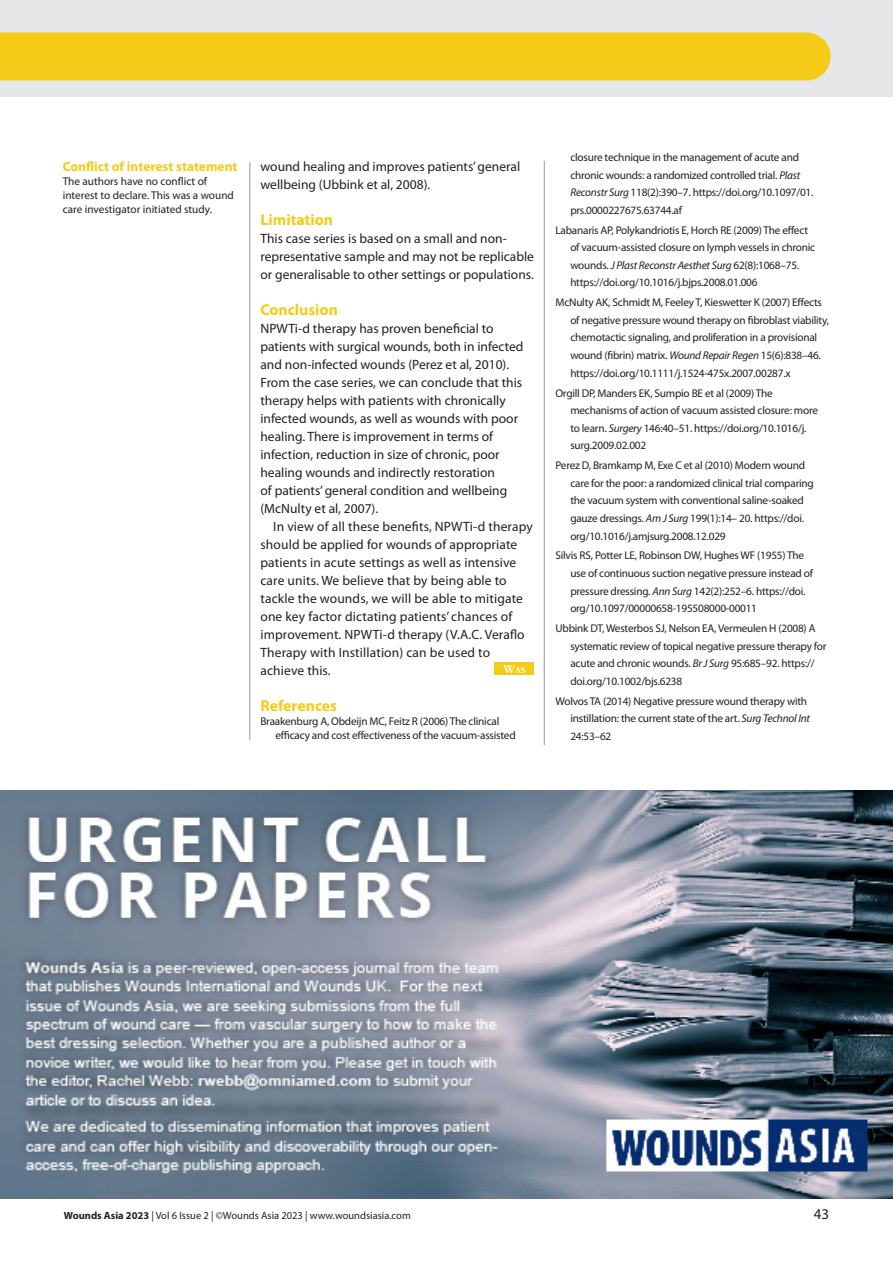
<style>
.page{position:relative;width:893px;height:1263px;background:#fff}
.page>*{position:absolute;margin:0;border:0;box-sizing:border-box;transform-origin:0 0}
.A-HEAD_CROSS_HEAD{font:700 15.75px "Myriad Pro";color:#f6cb17}
.BODY_INDENT{font:700 15.75px "Myriad Pro";color:#f6cb17}
.t1{font:15px "Myriad Pro";color:#231f20}
.BODY_INDENT-2{font:13.5px/18px "Myriad Pro";color:#231f20}
.BODY{font:13.5px/18px "Myriad Pro";letter-spacing:.01em;color:#231f20}
.A-HEAD_CROSS_HEAD-2{font:700 13.5px "Myriad Pro";color:#f6cb17}
.REFERENCES{font:11.25px/17.7px "Myriad Pro";letter-spacing:-.02em;color:#231f20}
.REFERENCES-2{font:11.25px/14.2px "Myriad Pro";color:#231f20}
.t2{font:10.5px "Myriad Pro";color:#231f20}
.t3{font:9px "Warnock Pro Bold Subh";color:#fff}
.s1{font-size:12px}
.s2{font-style:italic}
.s3{font-weight:700}
</style>
<div class="page">
<div style="left:0;top:0;width:893px;height:97px;background:#e6e7e9"></div>
<div style="left:0;top:33px;width:831px;height:48px;background:#f6cb17"></div>
<hr style="left:250px;top:162px;width:1px;height:578px;background:#939598">
<hr style="left:544px;top:161px;width:1px;height:584px;background:#939598">
<div style="left:494px;top:662px;width:40px;height:13px;background:#f6cb17"></div>
<img style="left:0;top:791px;width:893px;height:407px">
<p class="A-HEAD_CROSS_HEAD-2" style="left:63px;top:157px;width:176px">Conflict of interest statement</p>
<p class="REFERENCES-2" style="left:63px;top:174px;width:173px">The authors have no conflict of interest to declare. This was a wound care investigator initiated study.</p>
<p class="BODY_INDENT-2" style="left:260px;top:157px;width:261px">wound healing and improves patients’ general wellbeing (Ubbink et al, 2008).</p>
<p class="A-HEAD_CROSS_HEAD" style="left:260px;top:209px;width:74px">Limitation</p>
<p class="BODY_INDENT-2" style="left:260px;top:229px;width:275px">This case series is based on a small and non&shy;representative sample and may not be replicable or generalisable to other settings or populations.</p>
<p class="BODY_INDENT" style="left:260px;top:299px;width:79px">Conclusion</p>
<p class="BODY_INDENT-2" style="left:260px;top:319px;width:265px">NPWTi-d therapy has proven beneficial to patients with surgical wounds, both in infected and non-infected wounds (Perez et al, 2010).<br>From the case series, we can conclude that this therapy helps with patients with chronically infected wounds, as well as wounds with poor healing. There is improvement in terms of infection, reduction in size of chronic, poor healing wounds and indirectly restoration<br>of patients’ general condition and wellbeing (McNulty et al, 2007).</p>
<p class="BODY" style="left:260px;top:517px;width:274px;text-indent:13px">In view of all these benefits, NPWTi-d therapy should be applied for wounds of appropriate patients in acute settings as well as intensive care units. We believe that by being able to tackle the wounds, we will be able to mitigate one key factor dictating patients’ chances of improvement. NPWTi-d therapy (V.A.C. Veraflo Therapy with Instillation) can be used to achieve this.</p>
<p class="t3" style="left:503px;top:664px;width:24px"><span class="s1">W</span>AS</p>
<p class="A-HEAD_CROSS_HEAD" style="left:260px;top:695px;width:78px">References</p>
<p class="REFERENCES" style="left:275px;top:714px;width:242px;line-height:14.2px;text-indent:-15px">Braakenburg A, Obdeijn MC, Feitz R (2006) The clinical efficacy and cost effectiveness of the vacuum-assisted</p>
<p class="REFERENCES" style="left:570px;top:148px;width:245px">closure technique in the management of acute and chronic wounds: a randomized controlled trial. <span class="s2">Plast Reconstr Surg</span> 118(2):390–7. https://doi.org/10.1097/01. prs.0000227675.63744.af</p>
<p class="REFERENCES" style="left:570px;top:221px;width:246px;text-indent:-15px">Labanaris AP, Polykandriotis E, Horch RE (2009) The effect of vacuum-assisted closure on lymph vessels in chronic wounds. <span class="s2">J Plast Reconstr Aesthet Surg</span> 62(8):1068–75. https://doi.org/10.1016/j.bjps.2008.01.006</p>
<p class="REFERENCES" style="left:570px;top:293px;width:260px;text-indent:-15px">McNulty AK, Schmidt M, Feeley T, Kieswetter K (2007) Effects of negative pressure wound therapy on fibroblast viability, chemotactic signaling, and proliferation in a provisional wound (fibrin) matrix. <span class="s2">Wound Repair Regen</span> 15(6):838–46. https://doi.org/10.1111/j.1524-475x.2007.00287.x</p>
<p class="REFERENCES" style="left:570px;top:384px;width:249px;text-indent:-15px">Orgill DP, Manders EK, Sumpio BE et al (2009) The mechanisms of action of vacuum assisted closure: more to learn. <span class="s2">Surgery</span> 146:40–51. https://doi.org/10.1016/j. surg.2009.02.002</p>
<p class="REFERENCES" style="left:570px;top:456px;width:245px;text-indent:-15px">Perez D, Bramkamp M, Exe C et al (2010) Modern wound care for the poor: a randomized clinical trial comparing the vacuum system with conventional saline-soaked gauze dressings. <span class="s2">Am J Surg</span> 199(1):14– 20. https://doi. org/10.1016/j.amjsurg.2008.12.029</p>
<p class="REFERENCES" style="left:570px;top:547px;width:244px;text-indent:-15px">Silvis RS, Potter LE, Robinson DW, Hughes WF (1955) The use of continuous suction negative pressure instead of pressure dressing. <span class="s2">Ann Surg</span> 142(2):252–6. https://doi. org/10.1097/00000658-195508000-00011</p>
<p class="REFERENCES" style="left:570px;top:619px;width:258px;text-indent:-15px">Ubbink DT, Westerbos SJ, Nelson EA, Vermeulen H (2008) A systematic review of topical negative pressure therapy for acute and chronic wounds. <span class="s2">Br J Surg</span> 95:685–92. https:// doi.org/10.1002/bjs.6238</p>
<p class="REFERENCES" style="left:570px;top:692px;width:241px;text-indent:-15px">Wolvos TA (2014) Negative pressure wound therapy with instillation: the current state of the art. <span class="s2">Surg Technol Int<br></span>24:53–62</p>
<p class="t2" style="left:64px;top:1208px;width:348px"><span class="s3">Wounds Asia 2023</span> | Vol 6 Issue 2 | ©Wounds Asia 2023 | www.woundsiasia.com</p>
<h2 class="t1" style="left:814px;top:1204px;width:17px">43</h2>
</div>
